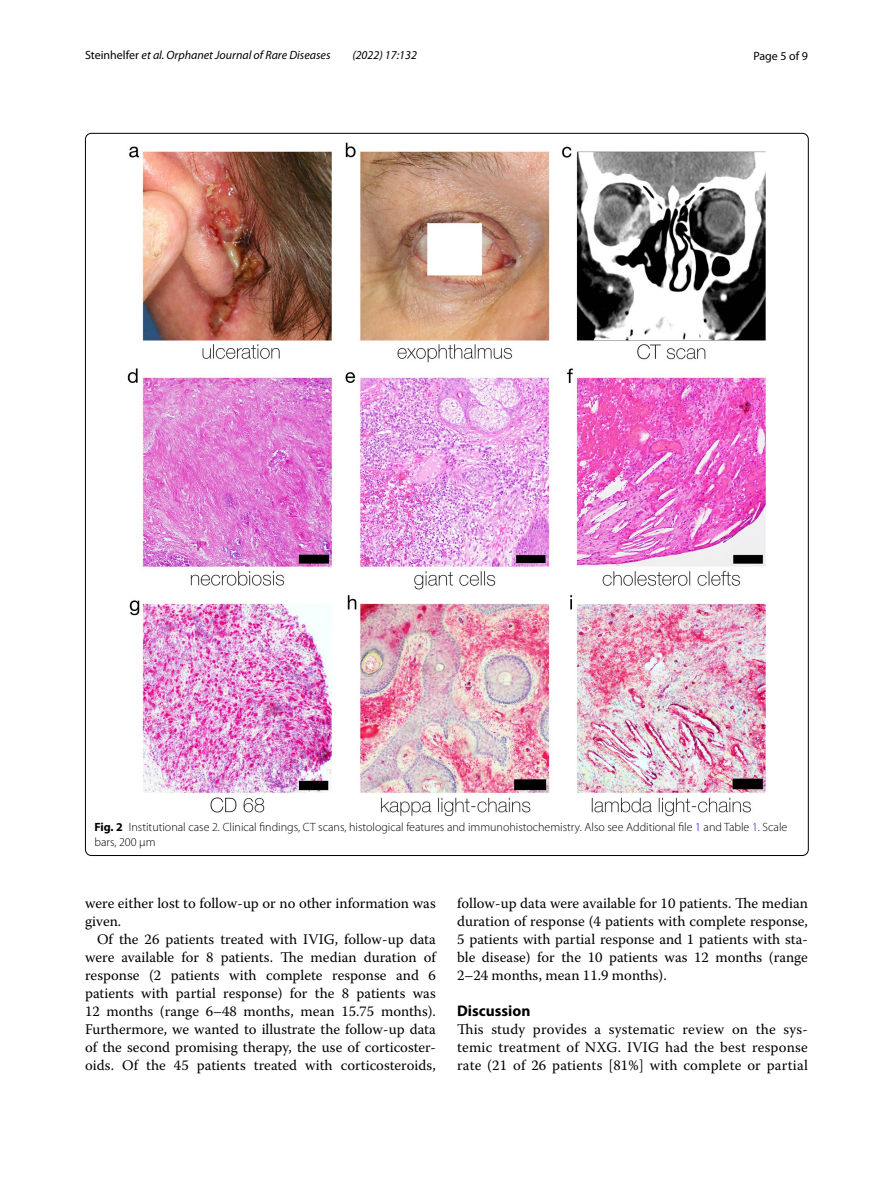
<style>
.page{position:relative;width:893px;height:1187px;background:#fff}
.page>*{position:absolute;margin:0;border:0;box-sizing:border-box;transform-origin:0 0}
.t1{font:700 15.45px "Myriad Pro";color:#000}
.t2{font:14.7px/18px "Warnock Pro";color:#000;text-align:justify}
.t3{font:300 12px/15px "Myriad Pro";color:#000}
.t4{font:italic 12px "Myriad Pro";color:#000}
.t5{font:12px "Myriad Pro";color:#000}
.s1{font-style:normal}
.s2{font-weight:700}
.s3{color:#00f}
</style>
<div class="page">
<img style="left:128px;top:142px;width:638px;height:674px">
<p class="t4" style="left:85px;top:48px;width:247px"><span class="s1">Steinhelfer</span> et al. Orphanet Journal of Rare Diseases</p>
<p class="t4" style="left:352px;top:48px;width:66px">(2022) 17:132</p>
<p class="t5" style="left:753px;top:48px;width:56px">Page 5 of 9</p>
<p class="t3" style="left:94px;top:820px;width:694px"><span class="s2">Fig. 2</span> Institutional case 2. Clinical findings, CT scans, histological features and immunohistochemistry. Also see Additional file <span class="s3">1</span> and Table <span class="s3">1</span>. Scale bars, 200 μm</p>
<p class="t2" style="left:85px;top:894px;width:352px">were either lost to follow-up or no other information was given.</p>
<p class="t2" style="left:85px;top:930px;width:352px;text-indent:12px">Of the 26 patients treated with IVIG, follow-up data were available for 8 patients. The median duration of response (2 patients with complete response and 6 patients with partial response) for the 8 patients was 12 months (range 6–48 months, mean 15.75 months).<br>Furthermore, we wanted to illustrate the follow-up data of the second promising therapy, the use of corticoster&shy;oids. Of the 45 patients treated with corticosteroids,</p>
<p class="t2" style="left:457px;top:894px;width:352px">follow-up data were available for 10 patients. The median duration of response (4 patients with complete response, 5 patients with partial response and 1 patients with sta&shy;ble disease) for the 10 patients was 12 months (range 2–24 months, mean 11.9 months).</p>
<p class="t1" style="left:457px;top:1001px;width:75px">Discussion</p>
<p class="t2" style="left:457px;top:1020px;width:352px">This study provides a systematic review on the sys&shy;temic treatment of NXG. IVIG had the best response rate (21 of 26 patients [81%] with complete or partial</p>
</div>
